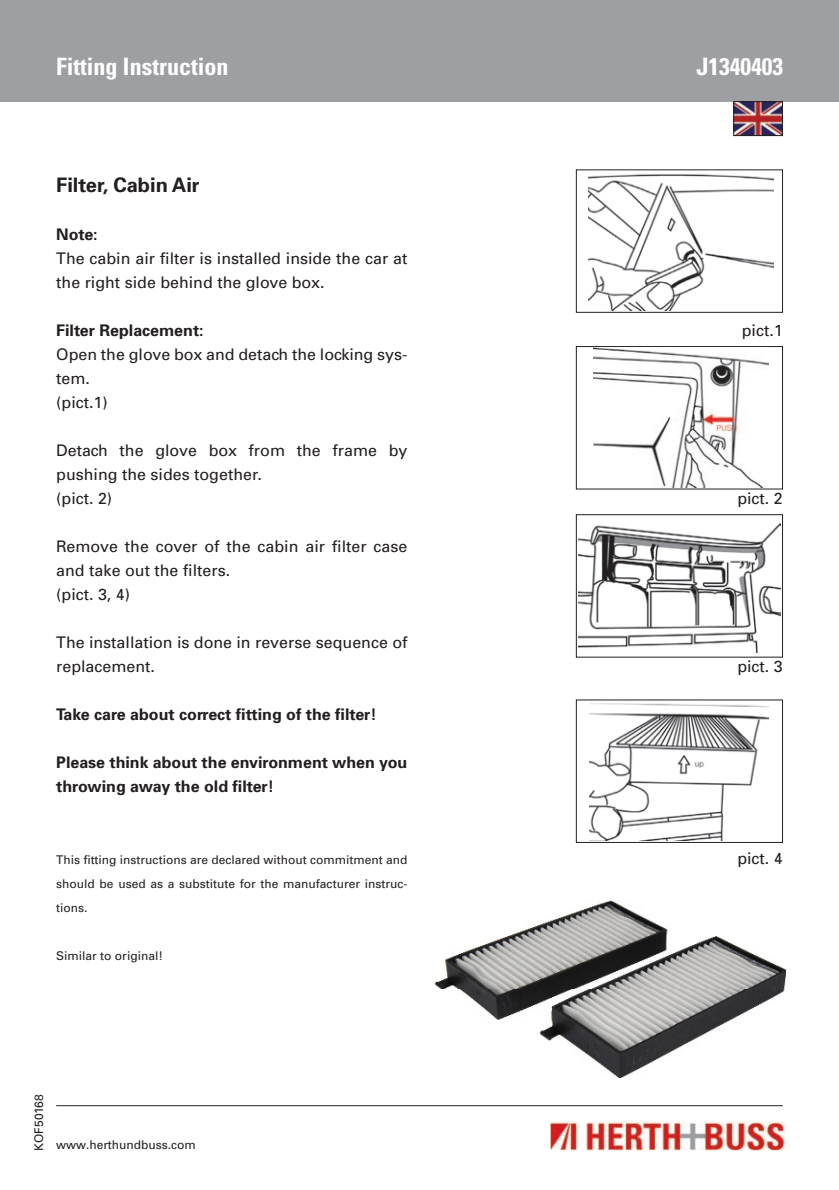
<style>
.page{position:relative;width:839px;height:1190px;background:#fff}
.page>*{position:absolute;margin:0;border:0;box-sizing:border-box;transform-origin:0 0}
.t1{font:700 condensed 24px "Univers";color:#fff}
.t2{font:700 20px "Univers";color:#231f20}
.t3{font:16px/24px "Univers";color:#231f20}
.t4{font:700 16px/24px "Univers";color:#231f20}
.t5{font:12px/24px "Univers";color:#231f20;text-align:justify}
</style>
<div class="page">
<div style="left:0;top:0;width:838px;height:102px;background:#9d9fa2"></div>
<hr style="left:56px;top:1105px;width:726px;height:1px;background:#231f20">
<img style="left:735px;top:103px;width:45px;height:31px">
<div style="left:733px;top:101px;width:49px;height:35px;border:1px solid #231f20"></div>
<img style="left:550px;top:1121px;width:235px;height:29px">
<div style="left:575px;top:514px;width:207px;height:143px;border:1px solid #231f20"></div>
<div style="left:575px;top:346px;width:207px;height:143px;border:1px solid #231f20"></div>
<svg style="left:575px;top:699px;width:207px;height:144px"></svg>
<img style="left:435px;top:900px;width:350px;height:177px">
<img style="left:588px;top:174px;width:185px;height:136px">
<img style="left:593px;top:348px;width:175px;height:139px">
<img style="left:578px;top:523px;width:202px;height:129px">
<img style="left:588px;top:702px;width:179px;height:138px">
<h1 class="t1" style="left:56px;top:51px;width:174px">Fitting Instruction</h1>
<h1 class="t1" style="left:696px;top:51px;width:88px">J1340403</h1>
<p class="t2" style="left:56px;top:172px;width:145px">Filter, Cabin Air</p>
<p class="t4" style="left:56px;top:221px;width:43px">Note:</p>
<p class="t3" style="left:56px;top:246px;width:352px">The cabin air filter is installed inside the car at the right side behind the glove box.</p>
<p class="t4" style="left:56px;top:317px;width:149px">Filter Replacement:</p>
<p class="t3" style="left:56px;top:342px;width:352px">Open the glove box and detach the locking sys&shy;tem.<br>(pict.1)</p>
<p class="t3" style="left:56px;top:438px;width:352px">Detach the glove box from the frame by pushing the sides together.<br>(pict. 2)</p>
<p class="t3" style="left:56px;top:534px;width:352px">Remove the cover of the cabin air filter case and take out the filters.<br>(pict. 3, 4)</p>
<p class="t3" style="left:56px;top:630px;width:352px">The installation is done in reverse sequence of replacement.</p>
<p class="t4" style="left:56px;top:701px;width:322px">Take care about correct fitting of the filter!</p>
<p class="t4" style="left:56px;top:749px;width:352px">Please think about the environment when you throwing away the old filter!</p>
<p class="t5" style="left:56px;top:847px;width:352px">This fitting instructions are declared without commitment and should be used as a substitute for the manufacturer instruc&shy;tions.</p>
<p class="t5" style="left:56px;top:943px;width:108px">Similar to original!</p>
<p class="t3" style="left:741px;top:318px;width:42px">pict.1</p>
<p class="t3" style="left:736px;top:486px;width:47px">pict. 2</p>
<p class="t3" style="left:736px;top:654px;width:47px">pict. 3</p>
<p class="t3" style="left:736px;top:846px;width:47px">pict. 4</p>
<p class="t5" style="left:27px;top:1150px;width:58px;rotate:-90deg">KOF50168</p>
<p class="t5" style="left:56px;top:1132px;width:141px">www.herthundbuss.com</p>
</div>
